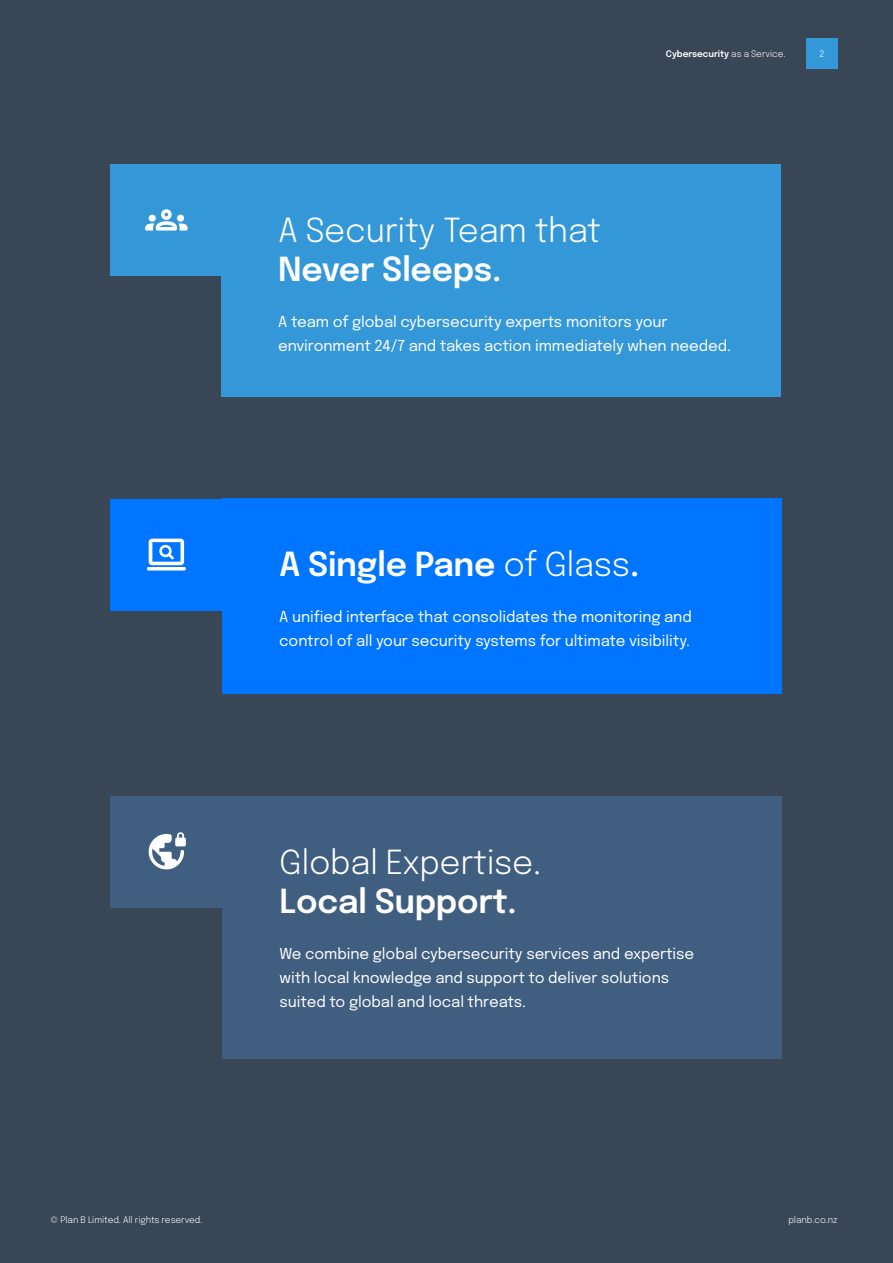
<style>
.page{position:relative;width:893px;height:1263px;background:#394655}
.page>*{position:absolute;margin:0;border:0;box-sizing:border-box;transform-origin:0 0}
.t1{font:33px/39.6px "Epilogue";letter-spacing:-.01em;color:#fff}
.t2{font:600 33px "Epilogue";letter-spacing:-.01em;color:#fff}
.t3{font:15px/24px "Epilogue";letter-spacing:-.005em;color:#fff}
.t4{font:9px "Epilogue";letter-spacing:-.01em;color:#fff}
.t5{font:600 9px "Epilogue";letter-spacing:-.01em;color:#fff}
.s1{font-weight:400}
.s2{font-weight:600}
</style>
<div class="page">
<div style="left:221px;top:164px;width:560px;height:233px;background:#3498d8"></div>
<div style="left:111px;top:164px;width:111px;height:112px;background:#3498d8"></div>
<svg style="left:145px;top:209px;width:43px;height:22px"></svg>
<div style="left:111px;top:499px;width:111px;height:111px;background:#0075ff"></div>
<svg style="left:147px;top:539px;width:39px;height:31px"></svg>
<div style="left:222px;top:499px;width:560px;height:195px;background:#0075ff"></div>
<div style="left:222px;top:796px;width:560px;height:262px;background:#405e80"></div>
<div style="left:111px;top:796px;width:111px;height:111px;background:#405e80"></div>
<svg style="left:149px;top:832px;width:37px;height:37px"></svg>
<svg style="left:806px;top:39px;width:32px;height:30px"></svg>
<p class="t5" style="left:666px;top:47px;width:121px">Cybersecurity <span class="s1">as a Service.</span></p>
<p class="t4" style="left:819px;top:48px;width:6px">2</p>
<p class="t1" style="left:278px;top:208px;width:324px">A Security Team that<br><span class="s2">Never Sleeps.</span></p>
<p class="t3" style="left:278px;top:309px;width:454px">A team of global cybersecurity experts monitors your environment 24/7 and takes action immediately when needed.</p>
<p class="t2" style="left:279px;top:540px;width:361px">A Single Pane <span class="s1">of Glass</span>.</p>
<p class="t3" style="left:279px;top:604px;width:414px">A unified interface that consolidates the monitoring and control of all your security systems for ultimate visibility.</p>
<p class="t1" style="left:280px;top:840px;width:263px">Global Expertise.<br><span class="s2">Local Support.</span></p>
<p class="t3" style="left:280px;top:940px;width:416px">We combine global cybersecurity services and expertise with local knowledge and support to deliver solutions suited to global and local threats.</p>
<p class="t4" style="left:51px;top:1213px;width:153px">© Plan B Limited. All rights reserved.</p>
<p class="t4" style="left:788px;top:1213px;width:51px">planb.co.nz</p>
</div>
